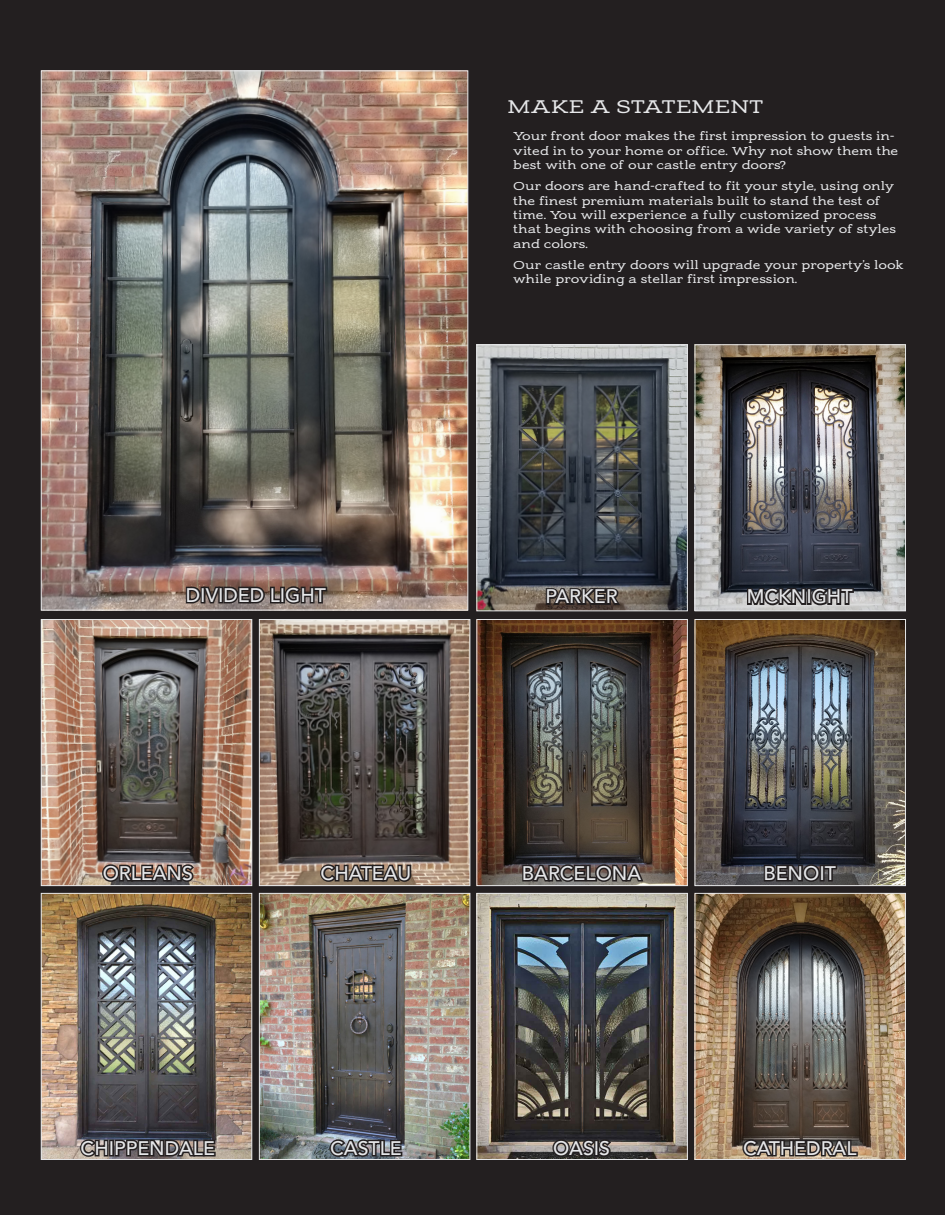
<style>
.page{position:relative;width:945px;height:1215px;background:#fff}
.page>*{position:absolute;margin:0;border:0;box-sizing:border-box;transform-origin:0 0}
.t1{font:500 19.5px "Avenir LT Std";color:#e6e7e9}
.t2{font:19.2px "Adorn S Slab Serif";letter-spacing:-.02em;color:#e6e7e9}
.t3{font:12px/14.4px "Adorn S Slab Serif";color:#e6e7e9}
</style>
<div class="page">
<div style="left:0;top:0;width:932px;height:1215px;background:#231f20"></div>
<div style="left:932px;top:0;width:13px;height:1215px;background:#231f20"></div>
<img style="left:43px;top:895px;width:207px;height:263px">
<div style="left:41px;top:893px;width:211px;height:267px;border:1px solid #e6e7e9"></div>
<img style="left:43px;top:621px;width:207px;height:263px">
<div style="left:41px;top:619px;width:211px;height:267px;border:1px solid #e6e7e9"></div>
<img style="left:43px;top:72px;width:423px;height:536px">
<img style="left:478px;top:895px;width:208px;height:263px">
<div style="left:476px;top:893px;width:212px;height:267px;border:1px solid #e6e7e9"></div>
<img style="left:478px;top:346px;width:208px;height:263px">
<div style="left:476px;top:344px;width:212px;height:267px;border:1px solid #e6e7e9"></div>
<img style="left:478px;top:621px;width:208px;height:263px">
<div style="left:476px;top:619px;width:212px;height:267px;border:1px solid #e6e7e9"></div>
<img style="left:261px;top:895px;width:207px;height:263px">
<div style="left:259px;top:893px;width:211px;height:267px;border:1px solid #e6e7e9"></div>
<img style="left:261px;top:621px;width:207px;height:263px">
<div style="left:259px;top:619px;width:211px;height:267px;border:1px solid #e6e7e9"></div>
<img style="left:697px;top:895px;width:207px;height:263px">
<div style="left:695px;top:893px;width:211px;height:267px;border:1px solid #e6e7e9"></div>
<img style="left:697px;top:346px;width:207px;height:263px">
<div style="left:695px;top:344px;width:211px;height:267px;border:1px solid #e6e7e9"></div>
<img style="left:697px;top:621px;width:207px;height:263px">
<div style="left:695px;top:619px;width:211px;height:267px;border:1px solid #e6e7e9"></div>
<svg style="left:184px;top:585px;width:145px;height:26px"></svg>
<svg style="left:544px;top:577px;width:79px;height:30px"></svg>
<svg style="left:521px;top:853px;width:125px;height:34px"></svg>
<svg style="left:551px;top:1128px;width:62px;height:31px"></svg>
<svg style="left:101px;top:853px;width:95px;height:34px"></svg>
<svg style="left:79px;top:1128px;width:138px;height:32px"></svg>
<svg style="left:745px;top:577px;width:110px;height:34px"></svg>
<svg style="left:762px;top:859px;width:77px;height:28px"></svg>
<svg style="left:741px;top:1128px;width:118px;height:31px"></svg>
<svg style="left:319px;top:853px;width:94px;height:31px"></svg>
<svg style="left:328px;top:1128px;width:76px;height:31px"></svg>
<p class="t2" style="left:507px;top:95px;width:258px">MAKE A STATEMENT</p>
<p class="t3" style="left:513px;top:129px;width:387px">Your front door makes the first impression to guests in&shy;vited in to your home or office. Why not show them the best with one of our castle entry doors?</p>
<p class="t3" style="left:513px;top:179px;width:384px">Our doors are hand-crafted to fit your style, using only the finest premium materials built to stand the test of time. You will experience a fully customized process that begins with choosing from a wide variety of styles and colors.</p>
<p class="t3" style="left:513px;top:258px;width:392px">Our castle entry doors will upgrade your property’s look while providing a stellar first impression.</p>
<p class="t1" style="left:186px;top:584px;width:142px">DIVIDED LIGHT</p>
<p class="t1" style="left:545px;top:585px;width:74px">PARKER</p>
<p class="t1" style="left:747px;top:585px;width:107px">MCKNIGHT</p>
<p class="t1" style="left:103px;top:862px;width:92px">ORLEANS</p>
<p class="t1" style="left:321px;top:862px;width:92px">CHATEAU</p>
<p class="t1" style="left:522px;top:862px;width:121px">BARCELONA</p>
<p class="t1" style="left:763px;top:862px;width:74px">BENOIT</p>
<p class="t1" style="left:81px;top:1137px;width:136px">CHIPPENDALE</p>
<p class="t1" style="left:330px;top:1137px;width:73px">CASTLE</p>
<p class="t1" style="left:553px;top:1137px;width:59px">OASIS</p>
<p class="t1" style="left:743px;top:1137px;width:115px">CATHEDRAL</p>
</div>
